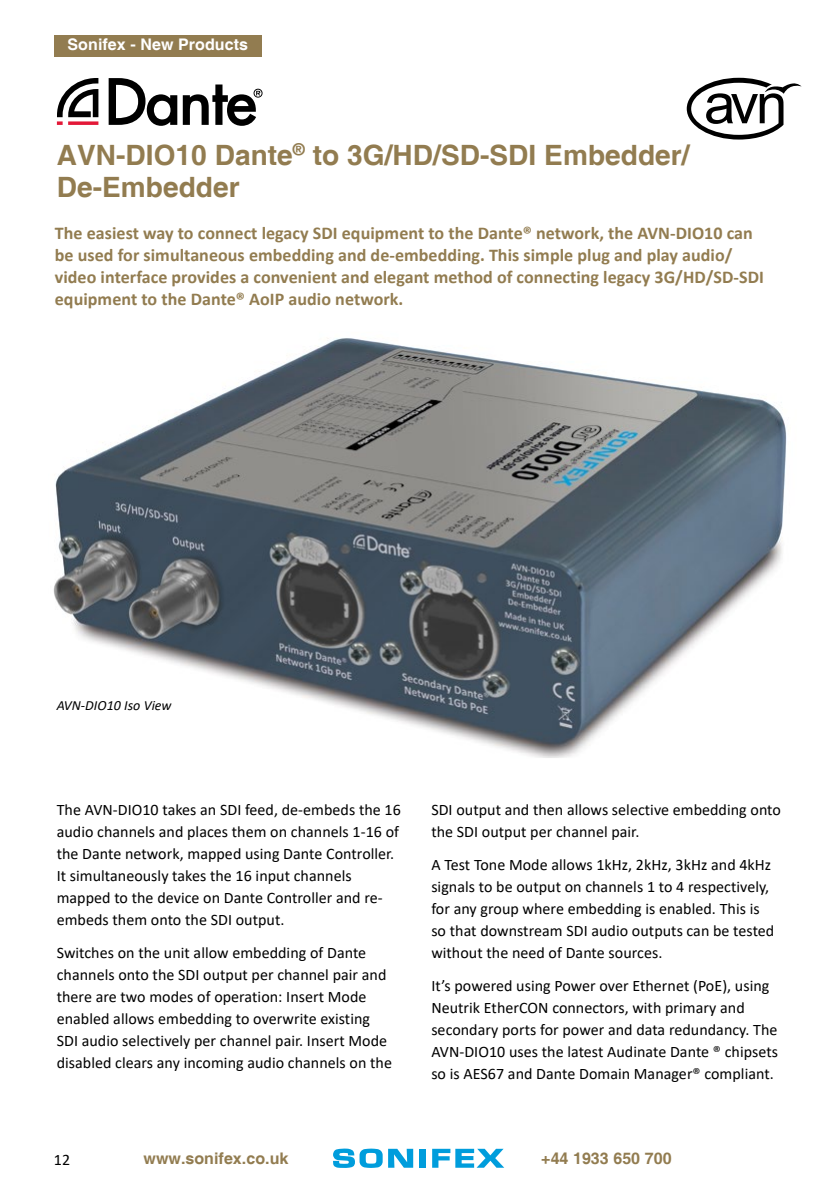
<style>
.page{position:relative;width:840px;height:1191px;background:#fff}
.page>*{position:absolute;margin:0;border:0;box-sizing:border-box;transform-origin:0 0}
.t1{font:700 28px/32px "Helvetica";color:#927c50}
.t2{font:700 18px/22px "Calibri";letter-spacing:.005em;color:#927c50}
.t3{font:16px/22px "Calibri";letter-spacing:.005em;color:#000}
.t4{font:700 16px "Helvetica";letter-spacing:.005em;color:#927c50}
.t5{font:700 16px "Helvetica";letter-spacing:.005em;color:#fff}
.t6{font:italic 14px "Calibri";letter-spacing:.005em;color:#000}
</style>
<div class="page">
<div style="left:54px;top:35px;width:207px;height:22px;background:#927c50"></div>
<svg style="left:388px;top:1148px;width:25px;height:19px"></svg>
<div style="left:419px;top:1148px;width:7px;height:19px;background:#009ddc"></div>
<svg style="left:333px;top:1148px;width:49px;height:19px"></svg>
<svg style="left:432px;top:1148px;width:72px;height:19px"></svg>
<svg style="left:109px;top:78px;width:68px;height:48px"></svg>
<svg style="left:57px;top:78px;width:41px;height:47px"></svg>
<svg style="left:183px;top:84px;width:79px;height:42px"></svg>
<svg style="left:686px;top:78px;width:115px;height:62px"></svg>
<img style="left:53px;top:338px;width:734px;height:420px">
<p class="t5" style="left:67px;top:35px;width:182px">Sonifex - New Products</p>
<h1 class="t1" style="left:57px;top:140px;width:633px">AVN-DIO10 Dante<sup>®</sup> to 3G/HD/SD-SDI Embedder/<br>De-Embedder</h1>
<p class="t2" style="left:55px;top:222px;width:710px">The easiest way to connect legacy SDI equipment to the Dante® network, the AVN-DIO10 can be used for simultaneous embedding and de-embedding. This simple plug and play audio/ video interface provides a convenient and elegant method of connecting legacy 3G/HD/SD-SDI equipment to the Dante® AoIP audio network.</p>
<p class="t6" style="left:57px;top:695px;width:116px">AVN-DIO10 Iso View</p>
<p class="t3" style="left:57px;top:797px;width:345px">The AVN-DIO10 takes an SDI feed, de-embeds the 16 audio channels and places them on channels 1-16 of the Dante network, mapped using Dante Controller.<br>It simultaneously takes the 16 input channels mapped to the device on Dante Controller and re&shy;embeds them onto the SDI output.</p>
<p class="t3" style="left:57px;top:941px;width:336px">Switches on the unit allow embedding of Dante channels onto the SDI output per channel pair and there are two modes of operation: Insert Mode enabled allows embedding to overwrite existing SDI audio selectively per channel pair. Insert Mode disabled clears any incoming audio channels on the</p>
<p class="t3" style="left:431px;top:797px;width:351px">SDI output and then allows selective embedding onto the SDI output per channel pair.</p>
<p class="t3" style="left:431px;top:853px;width:344px">A Test Tone Mode allows 1kHz, 2kHz, 3kHz and 4kHz signals to be output on channels 1 to 4 respectively, for any group where embedding is enabled. This is so that downstream SDI audio outputs can be tested without the need of Dante sources.</p>
<p class="t3" style="left:431px;top:974px;width:348px">It’s powered using Power over Ethernet (PoE), using Neutrik EtherCON connectors, with primary and secondary ports for power and data redundancy. The AVN-DIO10 uses the latest Audinate Dante ® chipsets so is AES67 and Dante Domain Manager® compliant.</p>
<p class="t3" style="left:54px;top:1148px;width:18px">12</p>
<p class="t4" style="left:143px;top:1149px;width:146px">www.sonifex.co.uk</p>
<p class="t4" style="left:541px;top:1149px;width:132px">+44 1933 650 700</p>
</div>
